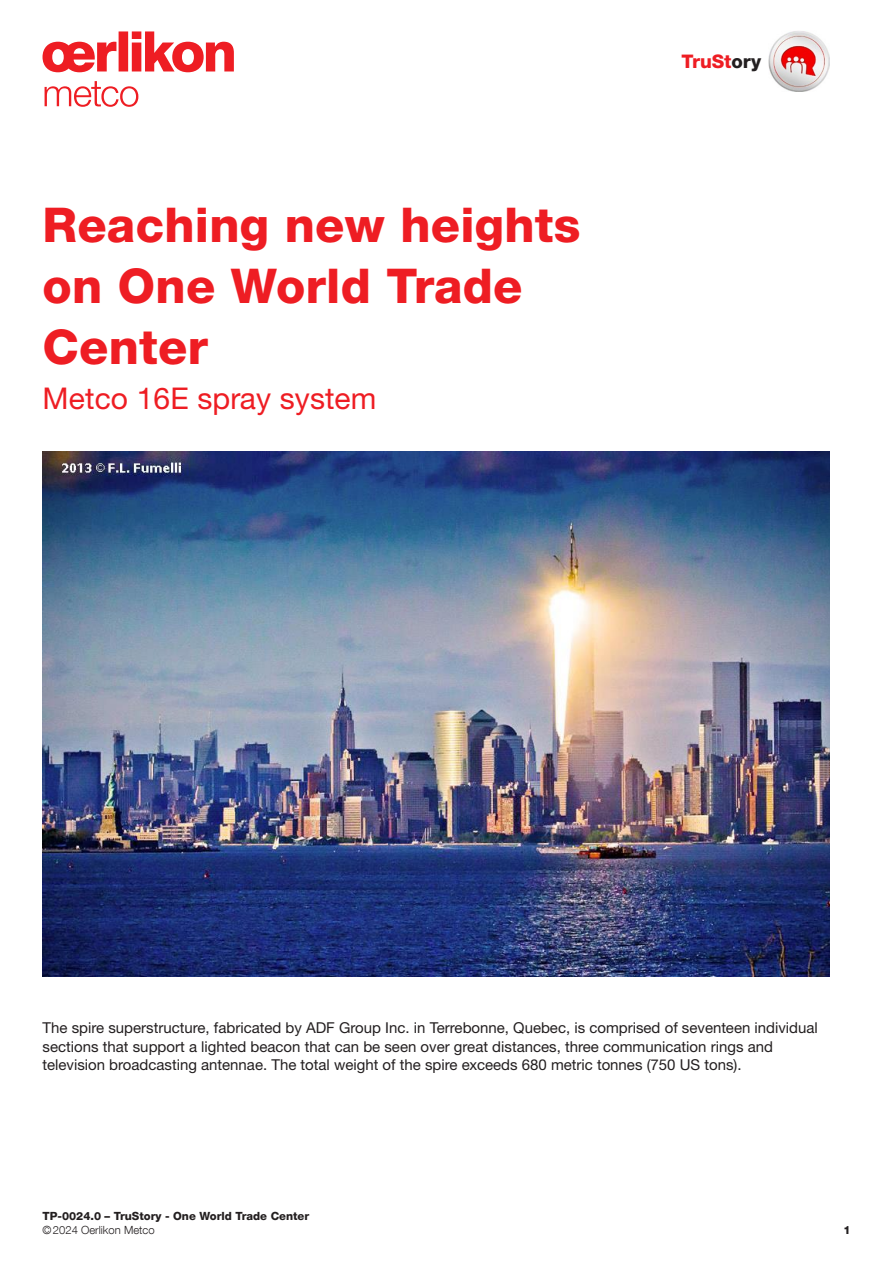
<style>
.page{position:relative;width:893px;height:1263px;background:#fff}
.page>*{position:absolute;margin:0;border:0;box-sizing:border-box;transform-origin:0 0}
.t1{font:800 48px/60.8px "Helvetica Neue LTW1 G";letter-spacing:.005em;color:#ee1d23}
.t2{font:30px "Helvetica Neue LTW1 G";letter-spacing:.005em;color:#ee1d23}
.t3{font:800 18.75px "Helvetica Neue LTW1 G";letter-spacing:-.005em;color:#ee1d23}
.t4{font:15px/18.8px "Helvetica Neue LTW1 G";color:#231f20}
.t5{font:800 11.25px "Helvetica Neue LT Com";color:#231f20}
.t6{font:300 11.25px "Helvetica Neue LT Com";color:#231f20}
.s1{color:#231f20}
</style>
<div class="page">
<svg style="left:43px;top:31px;width:191px;height:41px"></svg>
<svg style="left:45px;top:81px;width:93px;height:26px"></svg>
<img style="left:769px;top:31px;width:60px;height:60px">
<img style="left:43px;top:452px;width:786px;height:525px">
<h1 class="t1" style="left:43px;top:195px;width:539px">Reaching new heights on One World Trade<br>Center</h1>
<h2 class="t2" style="left:43px;top:379px;width:335px">Metco 16E spray system</h2>
<p class="t3" style="left:682px;top:50px;width:81px">TruSt<span class="s1">ory</span></p>
<p class="t4" style="left:43px;top:1018px;width:777px">The spire superstructure, fabricated by ADF Group Inc. in Terrebonne, Quebec, is comprised of seventeen individual sections that support a lighted beacon that can be seen over great distances, three communication rings and television broadcasting antennae. The total weight of the spire exceeds 680 metric tonnes (750 US tons).</p>
<p class="t5" style="left:43px;top:1209px;width:268px">TP-0024.0 – TruStory - One World Trade Center</p>
<p class="t6" style="left:43px;top:1223px;width:114px">©2024 Oerlikon Metco</p>
<p class="t5" style="left:843px;top:1223px;width:9px">1</p>
</div>
